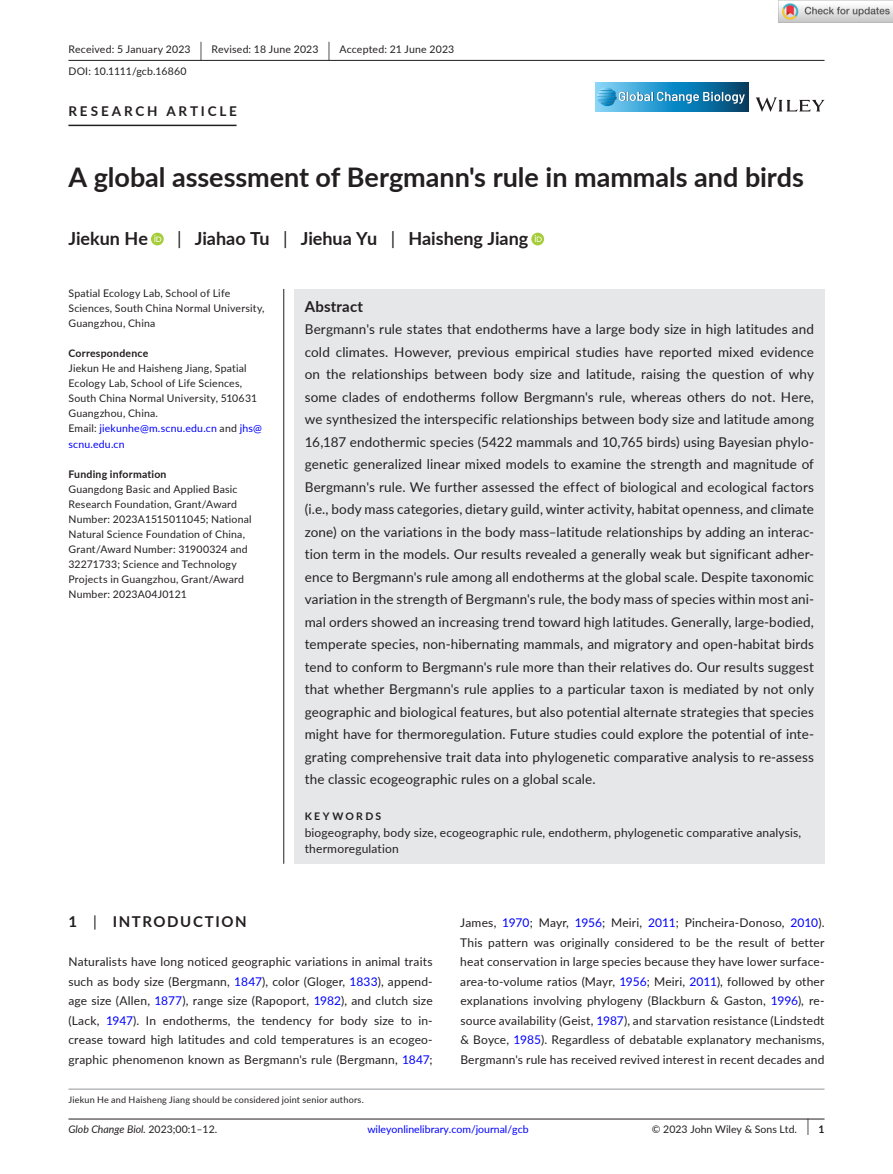
<style>
.page{position:relative;width:893px;height:1174px;background:#fff}
.page>*{position:absolute;margin:0;border:0;box-sizing:border-box;transform-origin:0 0}
.t1{font:700 27px "Lato";color:#231f20}
.t2{font:700 18px "Lato";color:#231f20}
.t3{font:700 15px "Lato";letter-spacing:.1em;color:#231f20}
.t4{font:700 15px "Lato";letter-spacing:.015em;color:#231f20}
.t5{font:13.5px/22.5px "Lato";letter-spacing:.01em;color:#231f20;text-align:justify}
.t6{font:700 13.5px "Lato";letter-spacing:.21em;color:#231f20}
.t7{font:12px/19.5px "Lato";letter-spacing:.015em;color:#231f20;text-align:justify}
.t8{font:10.5px/15px "Lato";letter-spacing:.02em;color:#231f20}
.t9{font:10.5px "Lato";color:#00f}
.t10{font:700 10.5px "Lato";letter-spacing:.02em;color:#231f20}
.t11{font:italic 10.5px "Lato";color:#231f20}
.t12{font:10.5px "Lato";color:#231f20}
.t13{font:700 10.5px "Lato";letter-spacing:.22em;color:#231f20}
.t14{font:9px "Lato";letter-spacing:.025em;color:#231f20}
.s1{font-size:19.65px}
.s2{font-weight:400}
.s3{color:#00f}
.s4{font-style:normal}
.s5{font-size:17.4px}
.s6{font-weight:700}
</style>
<div class="page">
<hr style="left:68px;top:1118px;width:756px;height:1px;background:#231f20">
<svg style="left:756px;top:97px;width:68px;height:15px"></svg>
<svg style="left:595px;top:82px;width:153px;height:29px;background:#2b8bbb"></svg>
<svg style="left:597px;top:87px;width:148px;height:19px;background:#4799c2"></svg>
<hr style="left:68px;top:60px;width:756px;height:1px;background:#231f20">
<hr style="left:68px;top:125px;width:169px;height:1px;background:#231f20">
<svg style="left:151px;top:233px;width:13px;height:12px"></svg>
<svg style="left:154px;top:235px;width:7px;height:7px"></svg>
<svg style="left:531px;top:233px;width:13px;height:12px"></svg>
<svg style="left:535px;top:235px;width:7px;height:7px"></svg>
<hr style="left:68px;top:1088px;width:756px;height:1px;background:#939598">
<div style="left:294px;top:289px;width:530px;height:574px;background:#e6e7e9"></div>
<hr style="left:283px;top:289px;width:1px;height:574px;background:#231f20">
<img style="left:779px;top:0;width:114px;height:23px">
<p class="t8" style="left:68px;top:38px;width:387px;line-height:21.8px">Received: 5 January 2023 <span class="s1">|</span> Revised: 18 June 2023 <span class="s1">|</span> Accepted: 21 June 2023<br>DOI: 10.1111/gcb.16860</p>
<p class="t6" style="left:68px;top:101px;width:170px">RESEARCH ARTICLE</p>
<h1 class="t1" style="left:68px;top:157px;width:737px">A global assessment of Bergmann's rule in mammals and birds</h1>
<h2 class="t2" style="left:68px;top:226px;width:81px">Jiekun He</h2>
<h2 class="t2" style="left:177px;top:226px;width:353px"><span class="s2">|</span> Jiahao Tu <span class="s2">|</span> Jiehua Yu <span class="s2">|</span> Haisheng Jiang</h2>
<p class="t8" style="left:68px;top:286px;width:198px">Spatial Ecology Lab, School of Life<br>Sciences, South China Normal University,<br>Guangzhou, China</p>
<p class="t10" style="left:68px;top:346px;width:81px">Correspondence</p>
<p class="t8" style="left:68px;top:361px;width:195px">Jiekun He and Haisheng Jiang, Spatial<br>Ecology Lab, School of Life Sciences,<br>South China Normal University, 510631<br>Guangzhou, China.<br>Email: <span class="s3">jiekunhe@m.scnu.edu.cn</span> and <span class="s3">jhs@ scnu.edu.cn</span></p>
<p class="t10" style="left:68px;top:466px;width:100px">Funding information</p>
<p class="t8" style="left:68px;top:481px;width:185px">Guangdong Basic and Applied Basic Research Foundation, Grant/Award Number: 2023A1515011045; National Natural Science Foundation of China, Grant/Award Number: 31900324 and 32271733; Science and Technology Projects in Guangzhou, Grant/Award Number: 2023A04J0121</p>
<p class="t4" style="left:305px;top:295px;width:60px">Abstract</p>
<p class="t5" style="left:305px;top:317px;width:511px">Bergmann's rule states that endotherms have a large body size in high latitudes and cold climates. However, previous empirical studies have reported mixed evidence on the relationships between body size and latitude, raising the question of why some clades of endotherms follow Bergmann's rule, whereas others do not. Here, we synthesized the interspecific relationships between body size and latitude among 16,187 endothermic species (5422 mammals and 10,765 birds) using Bayesian phylo&shy;genetic generalized linear mixed models to examine the strength and magnitude of Bergmann's rule. We further assessed the effect of biological and ecological factors (i.e., body mass categories, dietary guild, winter activity, habitat openness, and climate zone) on the variations in the body mass–latitude relationships by adding an interac&shy;tion term in the models. Our results revealed a generally weak but significant adher&shy;ence to Bergmann's rule among all endotherms at the global scale. Despite taxonomic variation in the strength of Bergmann's rule, the body mass of species within most ani&shy;mal orders showed an increasing trend toward high latitudes. Generally, large-bodied, temperate species, non-hibernating mammals, and migratory and open-habitat birds tend to conform to Bergmann's rule more than their relatives do. Our results suggest that whether Bergmann's rule applies to a particular taxon is mediated by not only geographic and biological features, but also potential alternate strategies that species might have for thermoregulation. Future studies could explore the potential of inte&shy;grating comprehensive trait data into phylogenetic comparative analysis to re-assess the classic ecogeographic rules on a global scale.</p>
<p class="t13" style="left:305px;top:808px;width:78px">KEYWORDS</p>
<p class="t7" style="left:305px;top:823px;width:498px;line-height:16.5px">biogeography, body size, ecogeographic rule, endotherm, phylogenetic comparative analysis, thermoregulation</p>
<p class="t3" style="left:68px;top:911px;width:180px">1 <span class="s2">|</span> INTRODUCTION</p>
<p class="t7" style="left:68px;top:951px;width:366px">Naturalists have long noticed geographic variations in animal traits such as body size (Bergmann, <span class="s3">1847</span>), color (Gloger, <span class="s3">1833</span>), append&shy;age size (Allen, <span class="s3">1877</span>), range size (Rapoport, <span class="s3">1982</span>), and clutch size (Lack, <span class="s3">1947</span>). In endotherms, the tendency for body size to in&shy;crease toward high latitudes and cold temperatures is an ecogeo&shy;graphic phenomenon known as Bergmann's rule (Bergmann, <span class="s3">1847</span>;</p>
<p class="t14" style="left:68px;top:1093px;width:297px">Jiekun He and Haisheng Jiang should be considered joint senior authors.</p>
<p class="t7" style="left:460px;top:912px;width:366px">James, <span class="s3">1970</span>; Mayr, <span class="s3">1956</span>; Meiri, <span class="s3">2011</span>; Pincheira-Donoso, <span class="s3">2010</span>).<br>This pattern was originally considered to be the result of better heat conservation in large species because they have lower surface&shy;area-to-volume ratios (Mayr, <span class="s3">1956</span>; Meiri, <span class="s3">2011</span>), followed by other explanations involving phylogeny (Blackburn &amp; Gaston, <span class="s3">1996</span>), re&shy;source availability (Geist, <span class="s3">1987</span>), and starvation resistance (Lindstedt &amp; Boyce, <span class="s3">1985</span>). Regardless of debatable explanatory mechanisms, Bergmann's rule has received revived interest in recent decades and</p>
<p class="t11" style="left:68px;top:1121px;width:150px">Glob Change Biol. <span class="s4">2023;00:1–12.</span></p>
<p class="t9" style="left:367px;top:1121px;width:163px">wileyonlinelibrary.com/journal/gcb</p>
<p class="t12" style="left:652px;top:1121px;width:174px">© 2023 John Wiley &amp; Sons Ltd. <span class="s5">|</span> <span class="s6">1</span></p>
</div>
